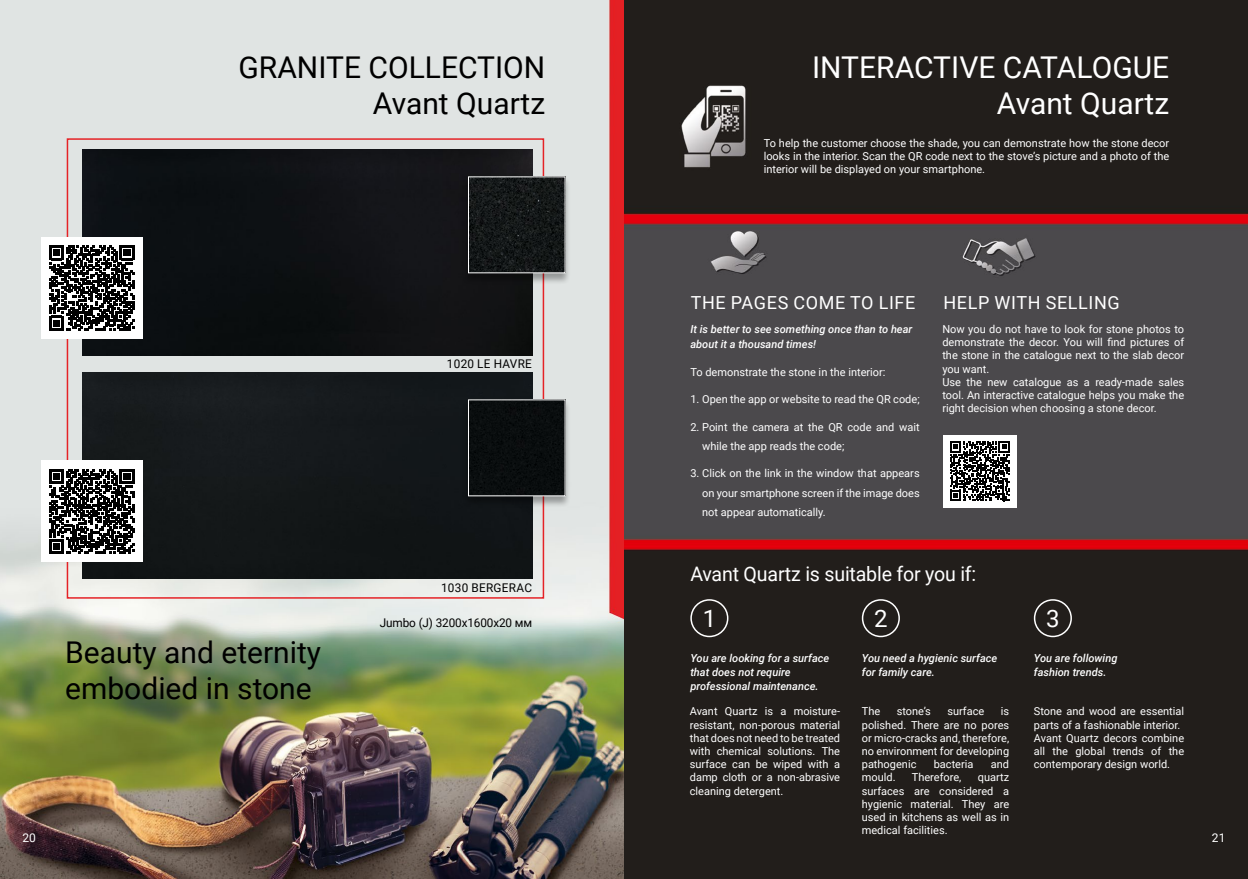
<style>
.page{position:relative;width:1248px;height:879px;background:#fff}
.page>*{position:absolute;margin:0;border:0;box-sizing:border-box;transform-origin:0 0}
.t1{font:30px/36px "Roboto";color:#000;text-align:right}
.t2{font:30px/36px "Roboto";color:#fff;text-align:right}
.t3{font:24px "Roboto";color:#fff}
.t4{font:20px "Roboto";letter-spacing:-.01em;color:#fff}
.t5{font:18px "Roboto";letter-spacing:.035em;color:#fff}
.t6{font:12px "Roboto";letter-spacing:.025em;color:#000}
.t7{font:12px "Roboto";letter-spacing:.005em;color:#000}
.t8{font:12px "Roboto";color:#fff}
.t9{font:11px/13.2px "Roboto";color:#fff;text-align:justify}
.t10{font:italic 500 11px/14px "Roboto";color:#fff}
</style>
<div class="page">
<img style="left:0;top:0;width:1247px;height:879px">
<div style="left:82px;top:373px;width:450px;height:205px;background:#13171a"></div>
<div style="left:82px;top:150px;width:450px;height:205px;background:#0e1114"></div>
<div style="left:462px;top:176px;width:109px;height:109px;background:#000;opacity:.33"></div>
<img style="left:470px;top:178px;width:93px;height:93px">
<div style="left:462px;top:399px;width:109px;height:109px;background:#000;opacity:.33"></div>
<div style="left:470px;top:401px;width:93px;height:93px;background:#090d0e"></div>
<div style="left:41px;top:237px;width:102px;height:101px;background:#fff"></div>
<svg style="left:50px;top:246px;width:84px;height:84px"></svg>
<div style="left:41px;top:461px;width:102px;height:101px;background:#fff"></div>
<svg style="left:50px;top:469px;width:84px;height:85px"></svg>
<div style="left:690px;top:599px;width:38px;height:38px;border:2px solid #fff;border-radius:50%"></div>
<div style="left:1033px;top:599px;width:38px;height:38px;border:2px solid #fff;border-radius:50%"></div>
<div style="left:861px;top:599px;width:38px;height:38px;border:2px solid #fff;border-radius:50%"></div>
<div style="left:943px;top:435px;width:73px;height:72px;background:#fff"></div>
<svg style="left:950px;top:441px;width:59px;height:60px"></svg>
<h1 class="t1" style="left:238px;top:48px;width:308px">GRANITE COLLECTION<br>Avant Quartz</h1>
<p class="t6" style="left:447px;top:355px;width:87px">1020 LE HAVRE</p>
<p class="t6" style="left:441px;top:579px;width:92px">1030 BERGERAC</p>
<h1 class="t1" style="left:65px;top:633px;width:257px;text-align:left">Beauty and eternity embodied in stone</h1>
<p class="t7" style="left:380px;top:614px;width:154px">Jumbo (J) 3200х1600х20 мм</p>
<h1 class="t2" style="left:812px;top:48px;width:358px">INTERACTIVE CATALOGUE<br>Avant Quartz</h1>
<p class="t9" style="left:763px;top:136px;width:407px">To help the customer choose the shade, you can demonstrate how the stone decor looks in the interior. Scan the QR code next to the stove’s picture and a photo of the interior will be displayed on your smartphone.</p>
<h3 class="t5" style="left:690px;top:290px;width:226px">THE PAGES COME TO LIFE</h3>
<h3 class="t5" style="left:943px;top:290px;width:178px">HELP WITH SELLING</h3>
<p class="t10" style="left:690px;top:321px;width:223px;line-height:15.1px">It is better to see something once than to hear about it a thousand times!</p>
<p class="t9" style="left:690px;top:365px;width:197px">To demonstrate the stone in the interior:</p>
<p class="t9" style="left:690px;top:392px;width:231px">1. Open the app or website to read the QR code;</p>
<p class="t9" style="left:702px;top:417px;width:219px;line-height:19.1px;text-indent:-12px">2. Point the camera at the QR code and wait while the app reads the code;</p>
<p class="t9" style="left:702px;top:463px;width:219px;line-height:19.1px;text-indent:-12px">3. Click on the link in the window that appears on your smartphone screen if the image does not appear automatically.</p>
<p class="t9" style="left:942px;top:322px;width:243px;text-align:left">Now you do not have to look for stone photos to demonstrate the decor. You will find pictures of the stone in the catalogue next to the slab decor you want.<br>Use the new catalogue as a ready-made sales tool. An interactive catalogue helps you make the right decision when choosing a stone decor.</p>
<h3 class="t4" style="left:690px;top:559px;width:287px">Avant Quartz is suitable for you if:</h3>
<h2 class="t3" style="left:702px;top:601px;width:15px">1</h2>
<h2 class="t3" style="left:874px;top:601px;width:15px">2</h2>
<h2 class="t3" style="left:1046px;top:601px;width:15px">3</h2>
<p class="t10" style="left:690px;top:651px;width:140px">You are looking for a surface that does not require professional maintenance.</p>
<p class="t10" style="left:861px;top:651px;width:137px">You need a hygienic surface for family care.</p>
<p class="t10" style="left:1033px;top:651px;width:85px">You are following fashion trends.</p>
<p class="t9" style="left:689px;top:704px;width:152px">Avant Quartz is a moisture&shy;resistant, non-porous material that does not need to be treated with chemical solutions. The surface can be wiped with a damp cloth or a non-abrasive cleaning detergent.</p>
<p class="t9" style="left:861px;top:704px;width:20px">The</p>
<p class="t9" style="left:896px;top:704px;width:36px">stone’s</p>
<p class="t9" style="left:947px;top:704px;width:38px">surface</p>
<p class="t9" style="left:1033px;top:704px;width:152px;text-align:left">Stone and wood are essential parts of a fashionable interior.<br>Avant Quartz decors combine all the global trends of the contemporary design world.</p>
<p class="t9" style="left:861px;top:704px;width:149px;text-indent:139px">is polished. There are no pores or micro-cracks and, therefore, no environment for developing pathogenic</p>
<p class="t9" style="left:933px;top:757px;width:41px">bacteria</p>
<p class="t9" style="left:990px;top:757px;width:20px">and</p>
<p class="t9" style="left:861px;top:770px;width:35px">mould.</p>
<p class="t9" style="left:911px;top:770px;width:51px">Therefore,</p>
<p class="t9" style="left:861px;top:770px;width:149px;text-indent:116px">quartz surfaces are considered a hygienic material. They are used in kitchens as well as in medical facilities.</p>
<p class="t8" style="left:23px;top:829px;width:15px">20</p>
<p class="t8" style="left:1211px;top:829px;width:15px">21</p>
</div>
